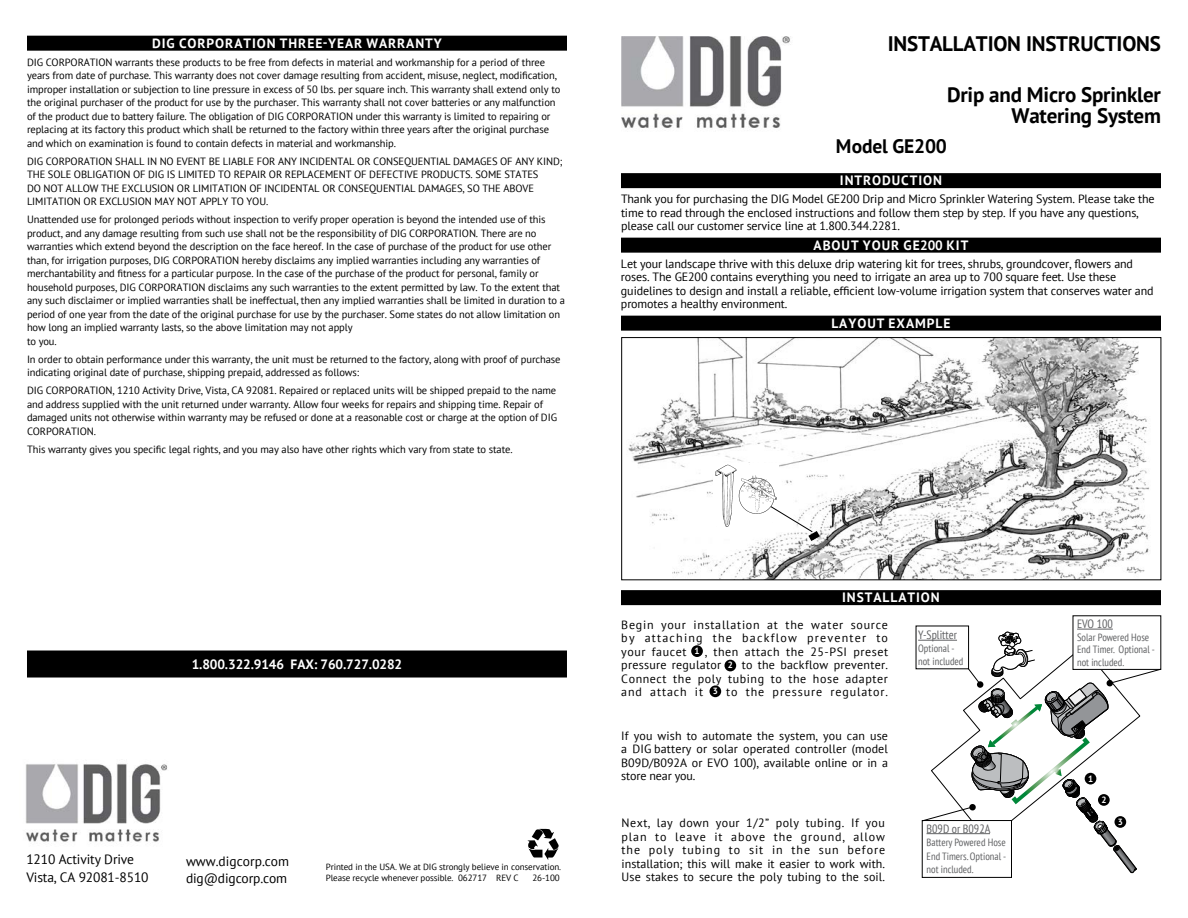
<style>
.page{position:relative;width:1188px;height:918px;background:#fff}
.page>*{position:absolute;margin:0;border:0;box-sizing:border-box;transform-origin:0 0}
.t1{font:700 21px/21px "PT Sans";letter-spacing:-.01em;color:#000;text-align:right}
.t2{font:700 19.5px "PT Sans";letter-spacing:-.01em;color:#000}
.t3{font:700 13.5px "PT Sans";letter-spacing:.07em;color:#fff}
.t4{font:13.5px/16.5px "PT Sans";letter-spacing:-.01em;color:#000}
.t5{font:700 13.5px "PT Sans";letter-spacing:-.01em;color:#fff}
.t6{font:12px/13.5px "PT Sans";letter-spacing:-.01em;color:#000;text-align:justify}
.t7{font:12px/13.5px "PT Sans";letter-spacing:.045em;color:#000}
.t8{font:condensed 12px "PT Sans";color:#606163}
.t9{font:12px "PT Sans";letter-spacing:.075em;color:#000}
.t10{font:10.5px/13.5px "PT Sans";letter-spacing:-.01em;color:#000}
.t11{font:condensed 10.5px/12.6px "PT Sans";color:#606163}
.t12{font:9px/10.8px "PT Sans";letter-spacing:-.01em;color:#000}
.t13{font:700 9px "PT Sans";color:#fff}
</style>
<div class="page">
<div style="left:621px;top:173px;width:540px;height:15px;background:#000"></div>
<div style="left:621px;top:238px;width:540px;height:15px;background:#000"></div>
<div style="left:621px;top:316px;width:540px;height:15px;background:#000"></div>
<div style="left:621px;top:590px;width:540px;height:15px;background:#000"></div>
<div style="left:27px;top:651px;width:540px;height:27px;background:#000"></div>
<div style="left:27px;top:36px;width:540px;height:15px;background:#000"></div>
<img style="left:628px;top:339px;width:521px;height:239px">
<div style="left:621px;top:337px;width:540px;height:243px;border:1px solid #000"></div>
<img style="left:621px;top:36px;width:170px;height:92px">
<img style="left:25px;top:763px;width:143px;height:79px">
<div style="left:713px;top:464px;width:65px;height:65px;background:#fff"></div>
<img style="left:715px;top:465px;width:62px;height:62px">
<svg style="left:770px;top:506px;width:56px;height:41px"></svg>
<hr style="left:1077px;top:629px;width:36px;height:1px;background:#606163">
<hr style="left:918px;top:640px;width:39px;height:1px;background:#606163">
<div style="left:922px;top:820px;width:90px;height:58px;border:1px solid #000"></div>
<svg style="left:922px;top:632px;width:239px;height:242px"></svg>
<div style="left:691px;top:645px;width:12px;height:12px;background:#000;border-radius:50%"></div>
<div style="left:724px;top:660px;width:12px;height:11px;background:#000;border-radius:50%"></div>
<div style="left:709px;top:686px;width:12px;height:11px;background:#000;border-radius:50%"></div>
<div style="left:1085px;top:773px;width:11px;height:11px;background:#000;border-radius:50%"></div>
<div style="left:1098px;top:794px;width:12px;height:12px;background:#000;border-radius:50%"></div>
<div style="left:1115px;top:816px;width:11px;height:12px;background:#000;border-radius:50%"></div>
<svg style="left:527px;top:829px;width:32px;height:31px"></svg>
<p class="t3" style="left:152px;top:34px;width:291px">DIG CORPORATION THREE-YEAR WARRANTY</p>
<p class="t10" style="left:27px;top:55px;width:535px">DIG CORPORATION warrants these products to be free from defects in material and workmanship for a period of three years from date of purchase. This warranty does not cover damage resulting from accident, misuse, neglect, modification, improper installation or subjection to line pressure in excess of 50 lbs. per square inch. This warranty shall extend only to the original purchaser of the product for use by the purchaser. This warranty shall not cover batteries or any malfunction of the product due to battery failure. The obligation of DIG CORPORATION under this warranty is limited to repairing or replacing at its factory this product which shall be returned to the factory within three years after the original purchase and which on examination is found to contain defects in material and workmanship.</p>
<p class="t10" style="left:27px;top:154px;width:537px">DIG CORPORATION SHALL IN NO EVENT BE LIABLE FOR ANY INCIDENTAL OR CONSEQUENTIAL DAMAGES OF ANY KIND; THE SOLE OBLIGATION OF DIG IS LIMITED TO REPAIR OR REPLACEMENT OF DEFECTIVE PRODUCTS. SOME STATES<br>DO NOT ALLOW THE EXCLUSION OR LIMITATION OF INCIDENTAL OR CONSEQUENTIAL DAMAGES, SO THE ABOVE LIMITATION OR EXCLUSION MAY NOT APPLY TO YOU.</p>
<p class="t10" style="left:27px;top:213px;width:540px">Unattended use for prolonged periods without inspection to verify proper operation is beyond the intended use of this product, and any damage resulting from such use shall not be the responsibility of DIG CORPORATION. There are no warranties which extend beyond the description on the face hereof. In the case of purchase of the product for use other than, for irrigation purposes, DIG CORPORATION hereby disclaims any implied warranties including any warranties of merchantability and fitness for a particular purpose. In the case of the purchase of the product for personal, family or household purposes, DIG CORPORATION disclaims any such warranties to the extent permitted by law. To the extent that any such disclaimer or implied warranties shall be ineffectual, then any implied warranties shall be limited in duration to a period of one year from the date of the original purchase for use by the purchaser. Some states do not allow limitation on how long an implied warranty lasts, so the above limitation may not apply<br>to you.</p>
<p class="t10" style="left:27px;top:352px;width:535px">In order to obtain performance under this warranty, the unit must be returned to the factory, along with proof of purchase indicating original date of purchase, shipping prepaid, addressed as follows:</p>
<p class="t10" style="left:27px;top:384px;width:532px">DIG CORPORATION, 1210 Activity Drive, Vista, CA 92081. Repaired or replaced units will be shipped prepaid to the name and address supplied with the unit returned under warranty. Allow four weeks for repairs and shipping time. Repair of damaged units not otherwise within warranty may be refused or done at a reasonable cost or charge at the option of DIG CORPORATION.</p>
<p class="t10" style="left:27px;top:442px;width:487px">This warranty gives you specific legal rights, and you may also have other rights which vary from state to state.</p>
<p class="t5" style="left:192px;top:655px;width:212px">1.800.322.9146 FAX: 760.727.0282</p>
<p class="t4" style="left:26px;top:850px;width:124px;line-height:18px">1210 Activity Drive<br>Vista, CA 92081-8510</p>
<p class="t4" style="left:186px;top:853px;width:105px">www.digcorp.com dig@digcorp.com</p>
<p class="t12" style="left:326px;top:861px;width:237px">Printed in the USA. We at DIG strongly believe in conservation.<br>Please recycle whenever possible. 062717 REV C</p>
<p class="t12" style="left:533px;top:872px;width:29px">26-100</p>
<h1 class="t1" style="left:888px;top:32px;width:275px">INSTALLATION INSTRUCTIONS</h1>
<h1 class="t1" style="left:947px;top:83px;width:215px">Drip and Micro Sprinkler<br>Watering System</h1>
<h2 class="t2" style="left:836px;top:133px;width:113px">Model GE200</h2>
<p class="t3" style="left:840px;top:171px;width:104px">INTRODUCTION</p>
<p class="t6" style="left:621px;top:192px;width:535px;text-align:left">Thank you for purchasing the DIG Model GE200 Drip and Micro Sprinkler Watering System. Please take the time to read through the enclosed instructions and follow them step by step. If you have any questions, please call our customer service line at 1.800.344.2281.</p>
<p class="t3" style="left:814px;top:236px;width:156px">ABOUT YOUR GE200 KIT</p>
<p class="t6" style="left:621px;top:256px;width:534px;text-align:left">Let your landscape thrive with this deluxe drip watering kit for trees, shrubs, groundcover, flowers and roses. The GE200 contains everything you need to irrigate an area up to 700 square feet. Use these guidelines to design and install a reliable, efficient low-volume irrigation system that conserves water and promotes a healthy environment.</p>
<p class="t3" style="left:831px;top:314px;width:121px">LAYOUT EXAMPLE</p>
<p class="t3" style="left:842px;top:588px;width:99px">INSTALLATION</p>
<p class="t6" style="left:621px;top:617px;width:268px">Begin your installation at the water source by attaching the backflow preventer to your faucet</p>
<p class="t7" style="left:621px;top:644px;width:268px;text-indent:83px">, then attach the 25-PSI preset pressure regulator</p>
<p class="t13" style="left:695px;top:645px;width:7px">1</p>
<p class="t6" style="left:621px;top:658px;width:268px;text-indent:120px">to the backflow preventer.<br>Connect the poly tubing to the hose adapter and attach it</p>
<p class="t13" style="left:728px;top:659px;width:7px">2</p>
<p class="t9" style="left:726px;top:684px;width:163px">to the pressure regulator.</p>
<p class="t6" style="left:621px;top:728px;width:268px">If you wish to automate the system, you can use a DIG battery or solar operated controller (model B09D/B092A or EVO 100), available online or in a store near you.</p>
<p class="t6" style="left:622px;top:816px;width:265px">Next, lay down your 1/2” poly tubing. If you plan to leave it above the ground, allow the poly tubing to sit in the sun before installation; this will make it easier to work with.<br>Use stakes to secure the poly tubing to the soil.</p>
<p class="t13" style="left:713px;top:685px;width:7px">3</p>
<p class="t8" style="left:918px;top:627px;width:40px">Y-Splitter</p>
<p class="t11" style="left:918px;top:642px;width:47px">Optional - not included</p>
<p class="t8" style="left:927px;top:821px;width:65px">B09D or B092A</p>
<p class="t11" style="left:927px;top:836px;width:81px;line-height:13.5px;text-align:justify">Battery Powered Hose End Timers. Optional - not included.</p>
<p class="t8" style="left:1077px;top:616px;width:37px">EVO 100</p>
<p class="t11" style="left:1077px;top:631px;width:79px">Solar Powered Hose<br>End Timer. Optional - not included.</p>
<p class="t13" style="left:1088px;top:772px;width:7px">1</p>
<p class="t13" style="left:1101px;top:794px;width:7px">2</p>
<p class="t13" style="left:1118px;top:816px;width:7px">3</p>
</div>
